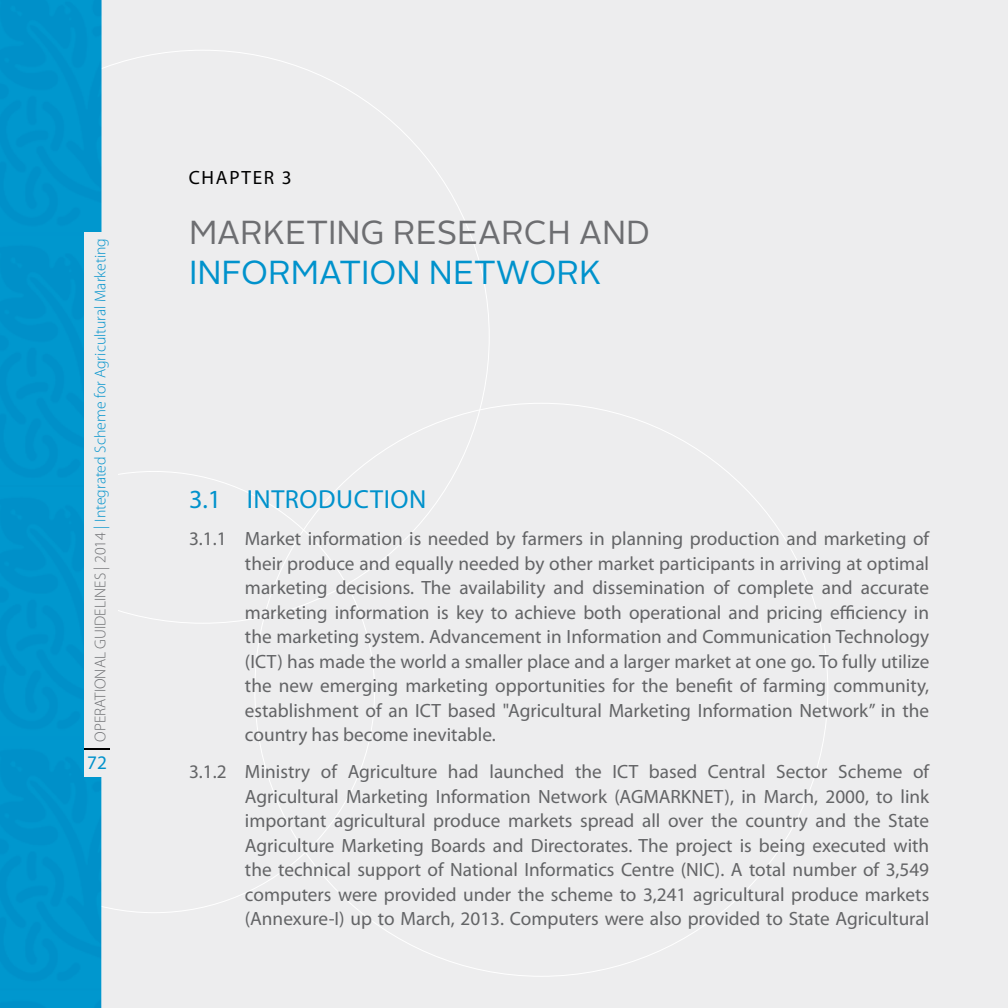
<style>
.page{position:relative;width:1008px;height:1008px;background:#ededee}
.page>*{position:absolute;margin:0;border:0;box-sizing:border-box;transform-origin:0 0}
.t1{font:33.25px "Alright Sans";color:#6d6e71}
.t2{font:33.25px "Alright Sans";color:#0092cc}
.t3{font:26.25px "Myriad Pro";letter-spacing:.02em;color:#0092cc}
.t4{font:19.25px/24.5px "Myriad Pro";color:#636466;text-align:justify}
.t5{font:19.25px "Myriad Pro";letter-spacing:.09em;color:#000}
.t6{font:19.25px "Myriad Pro";color:#0092cc}
.t7{font:300 15.75px "Myriad Pro";color:#0092cc}
.s1{color:#6d6e71}
</style>
<div class="page">
<svg style="left:102px;top:471px;width:273px;height:442px"></svg>
<div style="left:0;top:0;width:102px;height:1008px;background:#0095cc"></div>
<div style="left:85px;top:232px;width:33px;height:544px;background:#ededee"></div>
<hr style="left:85px;top:748px;width:25px;height:2px;background:#000">
<p class="t7" style="left:91px;top:742px;width:505px;rotate:-90deg"><span class="s1">OPERATIONAL GUIDELINES | 2014</span> | Integrated Scheme for Agricultural Marketing</p>
<p class="t6" style="left:87px;top:751px;width:21px">72</p>
<p class="t5" style="left:189px;top:166px;width:104px">CHAPTER 3</p>
<h1 class="t1" style="left:189px;top:210px;width:462px">MARKETi ng RESEARCH AN D</h1>
<h1 class="t2" style="left:189px;top:249px;width:126px">INFORMAT</h1>
<h1 class="t2" style="left:361px;top:249px;width:238px">ION N ETWORK</h1>
<h2 class="t3" style="left:189px;top:483px;width:239px">3.1 INTRODUCTION</h2>
<p class="t4" style="left:245px;top:526px;width:686px;text-indent:-56px">3.1.1 Market information is needed by farmers in planning production and marketing of their produce and equally needed by other market participants in arriving at optimal marketing decisions. The availability and dissemination of complete and accurate marketing information is key to achieve both operational and pricing efficiency in the marketing system. Advancement in Information and Communication Technology (ICT) has made the world a smaller place and a larger market at one go. To fully utilize the new emerging marketing opportunities for the benefit of farming community, establishment of an ICT based "Agricultural Marketing Information Network” in the country has become inevitable.</p>
<p class="t4" style="left:245px;top:759px;width:686px;text-indent:-56px">3.1.2 Ministry of Agriculture had launched the ICT based Central Sector Scheme of Agricultural Marketing Information Network (AGMARKNET), in March, 2000, to link important agricultural produce markets spread all over the country and the State Agriculture Marketing Boards and Directorates. The project is being executed with the technical support of National Informatics Centre (NIC). A total number of 3,549 computers were provided under the scheme to 3,241 agricultural produce markets (Annexure-I) up to March, 2013. Computers were also provided to State Agricultural</p>
</div>
